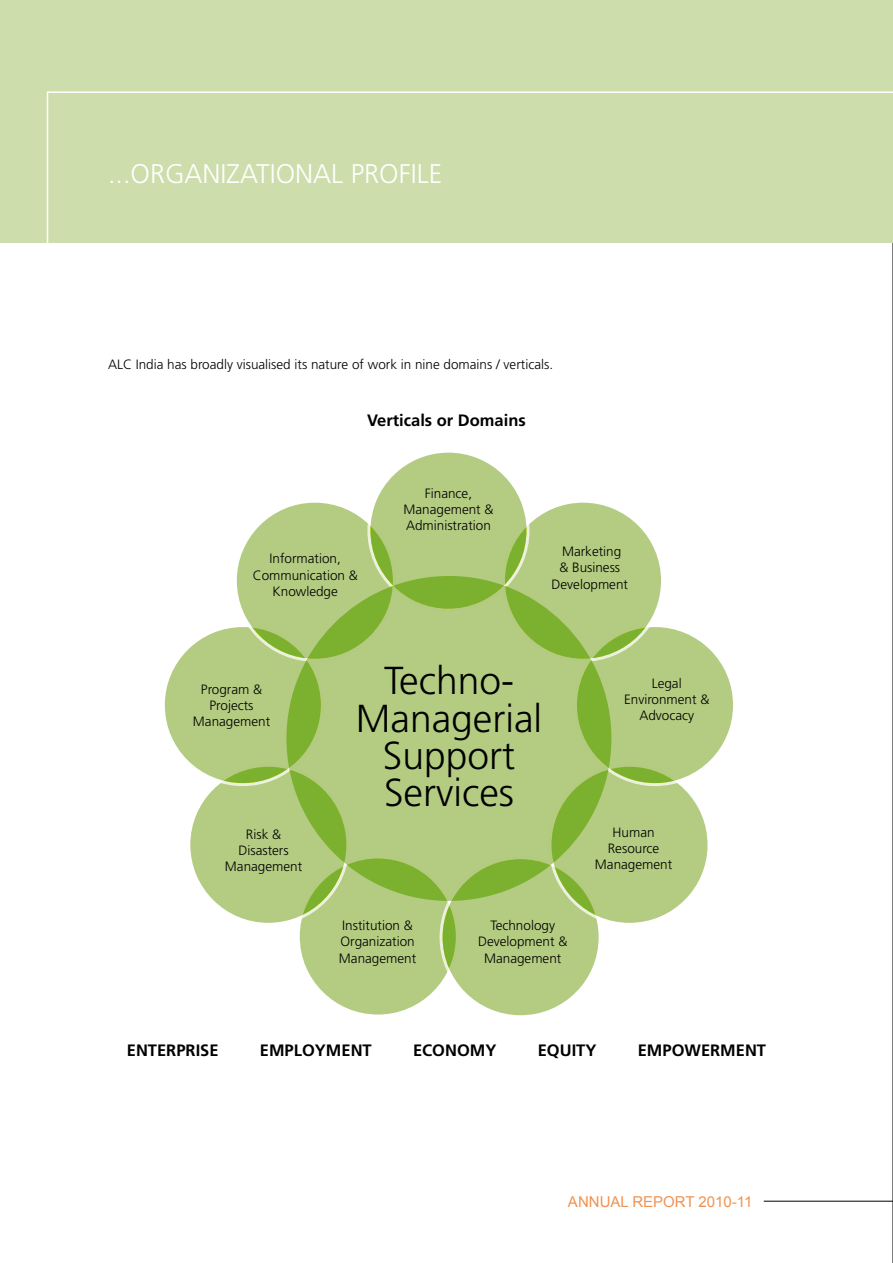
<style>
.page{position:relative;width:893px;height:1263px;background:#fff}
.page>*{position:absolute;margin:0;border:0;box-sizing:border-box;transform-origin:0 0}
.t1{font:300 39px/37.2px "Frutiger";color:#000;text-align:center}
.t2{font:300 27px "Frutiger";color:#fff}
.t3{font:700 16.5px "Frutiger";color:#000}
.t4{font:15px "Arial";color:#f09352}
.t5{font:300 13.5px/16.2px "Frutiger";color:#000;text-align:center}
</style>
<div class="page">
<hr style="left:892px;top:0;width:1px;height:1263px;background:#000">
<div style="left:0;top:0;width:893px;height:242px;background:#cdddac"></div>
<svg style="left:46px;top:91px;width:847px;height:158px"></svg>
<hr style="left:764px;top:1201px;width:129px;height:1px;background:#000">
<div style="left:286px;top:576px;width:325px;height:325px;background:#b4cc82;border-radius:50%"></div>
<svg style="left:369px;top:451px;width:159px;height:159px;background:#adc979"></svg>
<svg style="left:235px;top:501px;width:159px;height:159px;background:#adc978"></svg>
<svg style="left:503px;top:501px;width:159px;height:159px;background:#acc877"></svg>
<svg style="left:163px;top:625px;width:159px;height:160px;background:#adc979"></svg>
<svg style="left:575px;top:625px;width:159px;height:160px;background:#adc978"></svg>
<svg style="left:189px;top:765px;width:159px;height:159px;background:#acc877"></svg>
<div style="left:187px;top:764px;width:162px;height:162px;border:3px solid #fff;border-radius:50%"></div>
<svg style="left:550px;top:765px;width:159px;height:159px;background:#adc878"></svg>
<div style="left:548px;top:764px;width:162px;height:162px;border:3px solid #fff;border-radius:50%"></div>
<svg style="left:441px;top:858px;width:159px;height:159px;background:#aec979"></svg>
<svg style="left:298px;top:857px;width:159px;height:159px;background:#acc877"></svg>
<div style="left:297px;top:855px;width:162px;height:162px;border:3px solid #fff;border-radius:50%"></div>
<h2 class="t2" style="left:108px;top:159px;width:58px">...Organi</h2>
<h2 class="t2" style="left:227px;top:159px;width:28px">zationalprofile</h2>
<p class="t5" style="left:108px;top:357px;width:447px">ALC India has broadly visualised its nature of work in nine domains / verticals.</p>
<p class="t3" style="left:367px;top:410px;width:160px">Verticals or Domains</p>
<p class="t5" style="left:253px;top:551px;width:107px">Information,<br>Communication &amp;<br>Knowledge</p>
<p class="t5" style="left:403px;top:485px;width:92px">Finance,<br>Management &amp;<br>Administration</p>
<p class="t5" style="left:552px;top:543px;width:78px">Marketing<br>&amp; Business<br>Development</p>
<p class="t5" style="left:193px;top:681px;width:79px">Program &amp;<br>Projects<br>Management</p>
<p class="t5" style="left:225px;top:826px;width:79px">Risk &amp;<br>Disasters<br>Management</p>
<h1 class="t1" style="left:356px;top:662px;width:188px">Techno-<br>Managerial<br>Support<br>Services</h1>
<p class="t5" style="left:624px;top:675px;width:87px">Legal<br>Environment &amp;<br>Advocacy</p>
<p class="t5" style="left:595px;top:824px;width:79px">Human<br>Resource<br>Management</p>
<p class="t5" style="left:339px;top:917px;width:79px;text-align:left">Institution &amp;<br>Organization<br>Management</p>
<p class="t5" style="left:478px;top:917px;width:91px">Technology<br>Development &amp;<br>Management</p>
<p class="t3" style="left:127px;top:1041px;width:11px">ENTER</p>
<p class="t3" style="left:176px;top:1041px;width:18px">PRISE</p>
<p class="t3" style="left:260px;top:1041px;width:68px">EM PLOYMENT</p>
<p class="t3" style="left:413px;top:1041px;width:71px">ECONOMY</p>
<p class="t3" style="left:538px;top:1041px;width:32px">EQUITY</p>
<p class="t3" style="left:638px;top:1041px;width:75px">EM POWERMENT</p>
<p class="t4" style="left:568px;top:1191px;width:186px">ANNUAL REPORT 2010-11</p>
</div>
